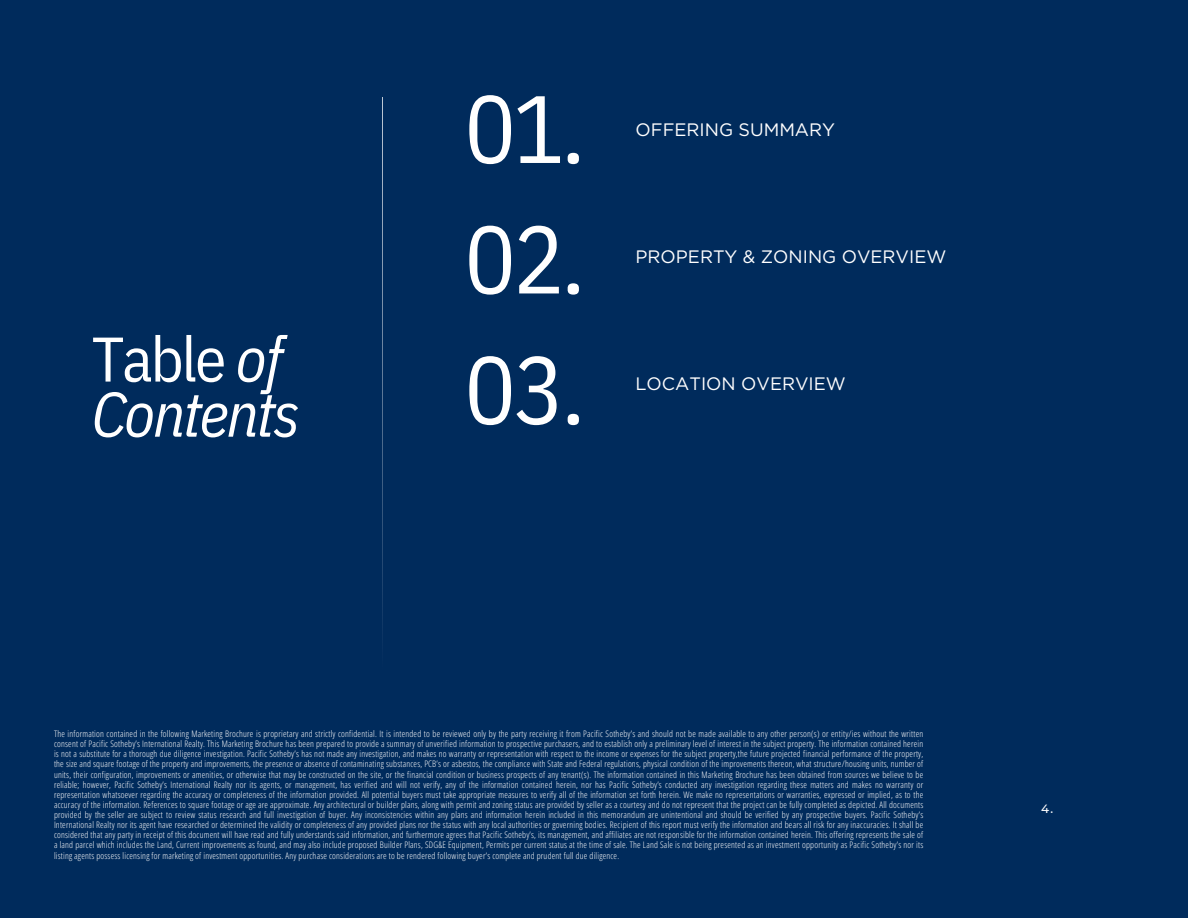
<style>
.page{position:relative;width:1188px;height:918px;background:#002b5c}
.page>*{position:absolute;margin:0;border:0;box-sizing:border-box;transform-origin:0 0}
.t1{font:95.55px/130.5px "IBM Plex Sans Cond";color:#fff;text-align:justify}
.t2{font:italic 63px/55.2px "IBM Plex Sans Cond";letter-spacing:-.03em;color:#fff}
.t3{font:18px "Gotham";color:#fff}
.t4{font:500 12px "Montserrat";color:#fff}
.t5{font:300 9px/10.2px "Open Sans Condensed";letter-spacing:.025em;color:#fff;text-align:justify}
.s1{font-style:normal}
</style>
<div class="page">
<svg style="left:382px;top:97px;width:1px;height:543px"></svg>
<h1 class="t2" style="left:92px;top:330px;width:210px"><span class="s1">Table</span> of<br>Contents</h1>
<p class="t1" style="left:464px;top:62px;width:122px">01.<br>02.<br>03.</p>
<h3 class="t3" style="left:636px;top:118px;width:201px">OFFERING SUMMARY</h3>
<h3 class="t3" style="left:636px;top:246px;width:312px">PROPERTY &amp; ZONING OVERVIEW</h3>
<h3 class="t3" style="left:636px;top:373px;width:212px">LOCATION OVERVIEW</h3>
<h2 class="t5" style="left:54px;top:728px;width:871px">The information contained in the following Marketing Brochure is proprietary and strictly confidential. It is intended to be reviewed only by the party receiving it from Pacific Sotheby’s and should not be made available to any other person(s) or entity/ies without the written consent of Pacific Sotheby’s International Realty. This Marketing Brochure has been prepared to provide a summary of unverified information to prospective purchasers, and to establish only a preliminary level of interest in the subject property. The information contained herein is not a substitute for a thorough due diligence investigation. Pacific Sotheby’s has not made any investigation, and makes no warranty or representation with respect to the income or expenses for the subject property,the future projected financial performance of the property, the size and square footage of the property and improvements, the presence or absence of contaminating substances, PCB’s or asbestos, the compliance with State and Federal regulations, physical condition of the improvements thereon, what structure/housing units, number of units, their configuration, improvements or amenities, or otherwise that may be constructed on the site, or the financial condition or business prospects of any tenant(s). The information contained in this Marketing Brochure has been obtained from sources we believe to be reliable; however, Pacific Sotheby’s International Realty nor its agents, or management, has verified and will not verify, any of the information contained herein, nor has Pacific Sotheby’s conducted any investigation regarding these matters and makes no warranty or representation whatsoever regarding the accuracy or completeness of the information provided. All potential buyers must take appropriate measures to verify all of the information set forth herein. We make no representations or warranties, expressed or implied, as to the accuracy of the information. References to square footage or age are approximate. Any architectural or builder plans, along with permit and zoning status are provided by seller as a courtesy and do not represent that the project can be fully completed as depicted. All documents provided by the seller are subject to review status research and full investigation of buyer. Any inconsistencies within any plans and information herein included in this memorandum are unintentional and should be verified by any prospective buyers. Pacific Sotheby’s International Realty nor its agent have researched or determined the validity or completeness of any provided plans nor the status with any local authorities or governing bodies. Recipient of this report must verify the information and bears all risk for any inaccuracies. It shall be considered that any party in receipt of this document will have read and fully understands said information, and furthermore agrees that Pacific Sotheby’s, its management, and affiliates are not responsible for the information contained herein. This offering represents the sale of a land parcel which includes the Land, Current improvements as found, and may also include proposed Builder Plans, SDG&amp;E Equipment, Permits per current status at the time of sale. The Land Sale is not being presented as an investment opportunity as Pacific Sotheby’s nor its listing agents possess licensing for marketing of investment opportunities. Any purchase considerations are to be rendered following buyer’s complete and prudent full due diligence.</h2>
<h4 class="t4" style="left:1041px;top:801px;width:14px">4.</h4>
</div>
